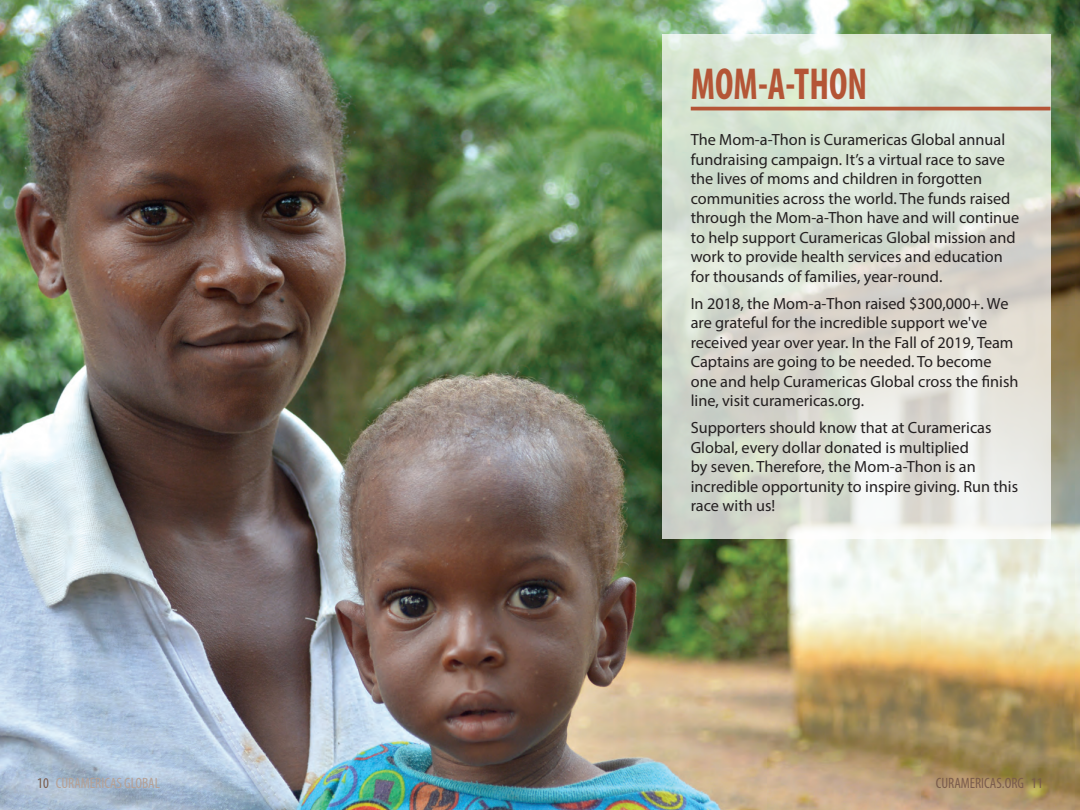
<style>
.page{position:relative;width:1080px;height:810px;background:#fff}
.page>*{position:absolute;margin:0;border:0;box-sizing:border-box;transform-origin:0 0}
.t1{font:700 condensed 45px "Myriad Pro";color:#b45536;scale:.85 1}
.t2{font:16.25px/19.5px "Myriad Pro";color:#231f20}
.t3{font:condensed 15px "Myriad Pro";color:#b6a195}
.t4{font:condensed 15px "Myriad Pro";color:#7a5c4c}
.s1{color:#7a5c4c}
</style>
<div class="page">
<img style="left:0;top:0;width:1080px;height:810px">
<svg style="left:662px;top:34px;width:388px;height:505px;background:#dbe0d5"></svg>
<hr style="left:691px;top:107px;width:359px;height:3px;background:#b45536">
<p class="t1" style="left:691px;top:56px;width:209px">MOM-A-THON</p>
<p class="t2" style="left:691px;top:130px;width:330px">The Mom-a-Thon is Curamericas Global annual fundraising campaign. It’s a virtual race to save the lives of moms and children in forgotten communities across the world. The funds raised through the Mom-a-Thon have and will continue to help support Curamericas Global mission and work to provide health services and education for thousands of families, year-round.</p>
<p class="t2" style="left:691px;top:293px;width:329px">In 2018, the Mom-a-Thon raised $300,000+. We are grateful for the incredible support we've received year over year. In the Fall of 2019, Team Captains are going to be needed. To become one and help Curamericas Global cross the finish line, visit curamericas.org.</p>
<p class="t2" style="left:691px;top:418px;width:329px">Supporters should know that at Curamericas Global, every dollar donated is multiplied<br>by seven. Therefore, the Mom-a-Thon is an incredible opportunity to inspire giving. Run this race with us!</p>
<p class="t3" style="left:37px;top:773px;width:124px"><span class="s1">10</span> CURAMERICAS GLOBAL</p>
<p class="t4" style="left:936px;top:773px;width:109px">CURAMERICAS.ORG 11</p>
</div>
